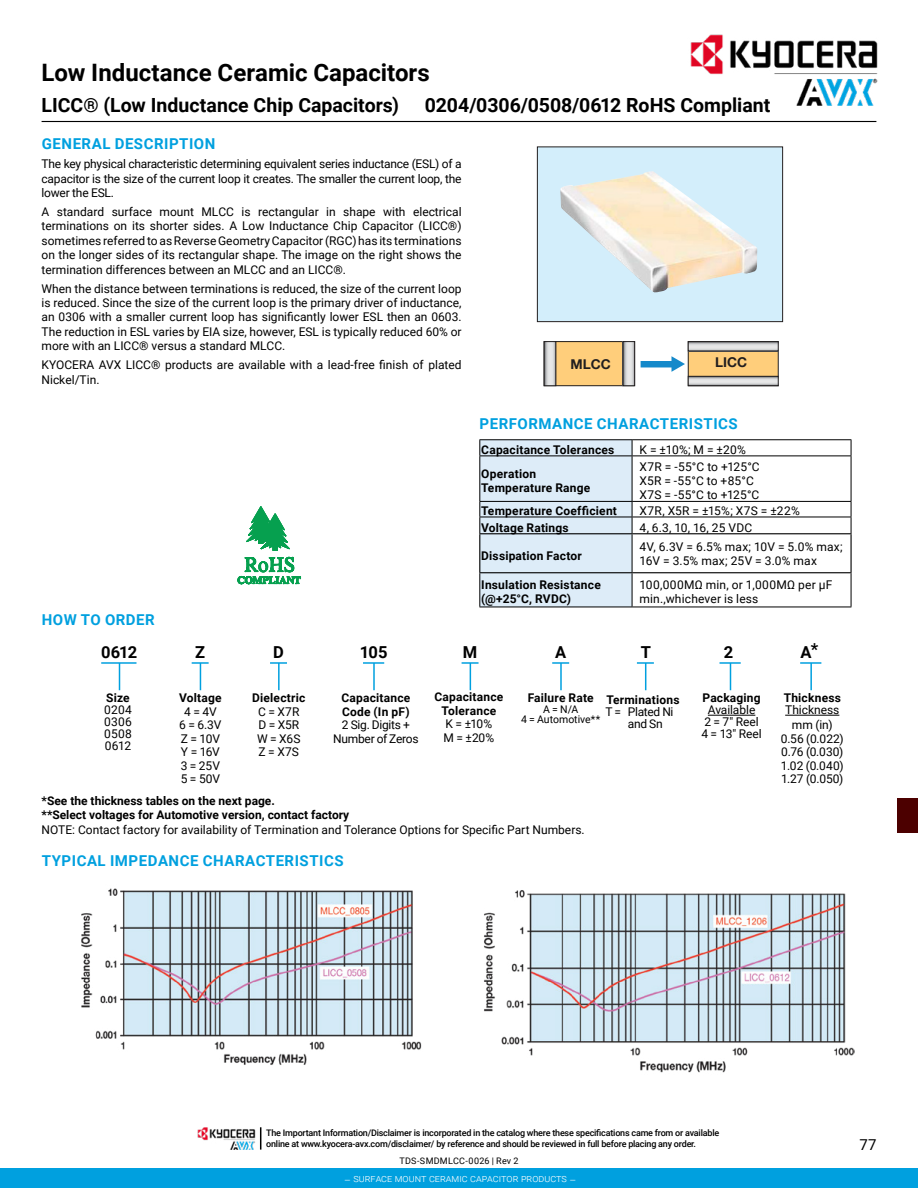
<style>
.page{position:relative;width:918px;height:1188px;background:#fff}
.page>*{position:absolute;margin:0;border:0;box-sizing:border-box;transform-origin:0 0}
.t1{font:700 24px "Roboto";color:#000}
.t2{font:700 19.5px "Roboto";color:#000}
.t3{font:700 16.5px "Roboto";letter-spacing:-.045em;color:#000}
.t4{font:700 15px "Roboto";letter-spacing:.035em;color:#00a0df}
.t5{font:15px "Roboto";color:#000}
.t6{font:700 13.5px "Helvetica Neue";color:#211e1f}
.t7{font:12px/14.4px "Roboto";color:#000;text-align:justify}
.t8{font:700 12px/14.4px "Roboto";letter-spacing:.015em;color:#000}
.t9{font:12px/12px "Roboto";letter-spacing:-.025em;color:#000}
.t10{font:12px "Roboto";letter-spacing:.02em;color:#000}
.t11{font:300 10.5px "Roboto";color:#fff}
.t12{font:10.5px/10.5px "Roboto";color:#000;text-align:center}
.t13{font:500 9px/10.8px "Roboto";letter-spacing:-.025em;color:#000}
.t14{font:9px "Roboto";letter-spacing:.03em;color:#000}
</style>
<div class="page">
<hr style="left:42px;top:121px;width:834px;height:1px;background:#000">
<div style="left:897px;top:799px;width:21px;height:34px;background:#4c0000"></div>
<hr style="left:479px;top:439px;width:153px;height:1px;background:#000">
<hr style="left:632px;top:439px;width:219px;height:1px;background:#000">
<svg style="left:851px;top:440px;width:1px;height:16px"></svg>
<hr style="left:632px;top:456px;width:219px;height:1px;background:#000">
<hr style="left:851px;top:456px;width:1px;height:45px;background:#000">
<hr style="left:632px;top:501px;width:219px;height:1px;background:#000">
<hr style="left:632px;top:517px;width:219px;height:1px;background:#000">
<svg style="left:479px;top:440px;width:154px;height:167px;background:#d4e3ee"></svg>
<svg style="left:851px;top:502px;width:1px;height:31px"></svg>
<hr style="left:632px;top:534px;width:1px;height:38px;background:#000">
<hr style="left:479px;top:573px;width:1px;height:34px;background:#000">
<hr style="left:632px;top:573px;width:1px;height:34px;background:#000">
<hr style="left:851px;top:573px;width:1px;height:34px;background:#000">
<hr style="left:479px;top:607px;width:153px;height:1px;background:#000">
<hr style="left:632px;top:607px;width:219px;height:1px;background:#000">
<hr style="left:479px;top:533px;width:153px;height:1px;background:#000">
<hr style="left:479px;top:534px;width:1px;height:38px;background:#000">
<hr style="left:632px;top:533px;width:220px;height:1px;background:#000">
<hr style="left:850px;top:534px;width:2px;height:38px;background:#000">
<hr style="left:479px;top:572px;width:153px;height:1px;background:#000">
<hr style="left:632px;top:572px;width:220px;height:1px;background:#000">
<div style="left:544px;top:342px;width:90px;height:44px;background:#ffce7b"></div>
<div style="left:544px;top:341px;width:91px;height:45px;border:1px solid #211e1f"></div>
<svg style="left:625px;top:343px;width:8px;height:41px"></svg>
<div style="left:623px;top:341px;width:12px;height:45px;border:1px solid #211e1f"></div>
<svg style="left:546px;top:343px;width:8px;height:41px"></svg>
<div style="left:544px;top:341px;width:12px;height:45px;border:1px solid #211e1f"></div>
<div style="left:688px;top:342px;width:90px;height:44px;background:#ffce7b"></div>
<div style="left:688px;top:341px;width:91px;height:45px;border:1px solid #211e1f"></div>
<svg style="left:690px;top:378px;width:87px;height:6px"></svg>
<div style="left:688px;top:376px;width:91px;height:10px;border:1px solid #211e1f"></div>
<svg style="left:690px;top:343px;width:87px;height:6px"></svg>
<div style="left:688px;top:341px;width:91px;height:10px;border:1px solid #211e1f"></div>
<svg style="left:641px;top:356px;width:44px;height:16px"></svg>
<div style="left:538px;top:147px;width:244px;height:174px;background:#d3eefb"></div>
<img style="left:560px;top:171px;width:197px;height:122px">
<div style="left:537px;top:147px;width:246px;height:175px;border:1px solid #221f20"></div>
<hr style="left:708px;top:715px;width:47px;height:1px;background:#000">
<hr style="left:785px;top:715px;width:54px;height:1px;background:#000">
<hr style="left:101px;top:662px;width:36px;height:2px;background:#00a0df">
<svg style="left:119px;top:664px;width:1px;height:26px"></svg>
<svg style="left:216px;top:120px;width:104px;height:544px"></svg>
<hr style="left:278px;top:663px;width:2px;height:27px;background:#00a0df">
<svg style="left:192px;top:662px;width:17px;height:28px"></svg>
<svg style="left:462px;top:662px;width:17px;height:28px"></svg>
<svg style="left:552px;top:662px;width:17px;height:2px"></svg>
<hr style="left:560px;top:663px;width:2px;height:27px;background:#00a0df">
<hr style="left:720px;top:662px;width:21px;height:2px;background:#00a0df">
<svg style="left:730px;top:664px;width:1px;height:26px"></svg>
<hr style="left:800px;top:662px;width:21px;height:2px;background:#00a0df">
<hr style="left:810px;top:663px;width:2px;height:27px;background:#00a0df">
<svg style="left:637px;top:662px;width:17px;height:28px"></svg>
<hr style="left:363px;top:662px;width:21px;height:2px;background:#00a0df">
<hr style="left:373px;top:663px;width:2px;height:27px;background:#00a0df">
<img style="left:81px;top:888px;width:774px;height:185px">
<img style="left:669px;top:34px;width:209px;height:87px">
<div style="left:0;top:1169px;width:918px;height:19px;background:#00a0df"></div>
<img style="left:198px;top:1127px;width:57px;height:23px">
<svg style="left:260px;top:1127px;width:1px;height:23px"></svg>
<h1 class="t1" style="left:42px;top:55px;width:390px">Low Inductance Ceramic Capacitors</h1>
<h2 class="t2" style="left:425px;top:92px;width:347px">0204/0306/0508/0612 RoHS Compliant</h2>
<p class="t4" style="left:42px;top:133px;width:175px">GENERAL DESCRIPTION</p>
<p class="t7" style="left:42px;top:156px;width:422px">The key physical characteristic determining equivalent series inductance (ESL) of a capacitor is the size of the current loop it creates. The smaller the current loop, the lower the ESL.</p>
<p class="t7" style="left:42px;top:204px;width:422px">A standard surface mount MLCC is rectangular in shape with electrical terminations on its shorter sides. A Low Inductance Chip Capacitor (LICC®) sometimes referred to as Reverse Geometry Capacitor (RGC) has its terminations on the longer sides of its rectangular shape. The image on the right shows the termination differences between an MLCC and an LICC®.</p>
<p class="t7" style="left:42px;top:281px;width:422px">When the distance between terminations is reduced, the size of the current loop is reduced. Since the size of the current loop is the primary driver of inductance, an 0306 with a smaller current loop has significantly lower ESL then an 0603.<br>The reduction in ESL varies by EIA size, however, ESL is typically reduced 60% or more with an LICC® versus a standard MLCC.</p>
<p class="t7" style="left:42px;top:357px;width:422px">KYOCERA AVX LICC® products are available with a lead-free finish of plated<br>Nickel/Tin.</p>
<h2 class="t2" style="left:42px;top:92px;width:359px">LICC® (Low Inductance Chip Capacitors)</h2>
<p class="t6" style="left:570px;top:355px;width:42px">MLCC</p>
<p class="t6" style="left:715px;top:354px;width:33px">LICC</p>
<p class="t4" style="left:480px;top:413px;width:260px">PERFORMANCE CHARACTERISTICS</p>
<p class="t8" style="left:481px;top:442px;width:135px">Capacitance Tolerances</p>
<p class="t7" style="left:640px;top:442px;width:108px">K = ±10%; M = ±20%</p>
<p class="t8" style="left:481px;top:466px;width:111px">Operation<br>Temperature Range</p>
<p class="t7" style="left:640px;top:459px;width:122px;text-align:left">X7R = -55°C to +125°C<br>X5R = -55°C to +85°C<br>X7S = -55°C to +125°C</p>
<p class="t8" style="left:481px;top:504px;width:137px">Temperature Coefficient</p>
<p class="t10" style="left:640px;top:503px;width:162px">X7R, X5R = ±15%; X7S = ±22%</p>
<p class="t8" style="left:481px;top:520px;width:89px">Voltage Ratings</p>
<p class="t7" style="left:640px;top:520px;width:114px">4, 6.3, 10, 16, 25 VDC</p>
<p class="t8" style="left:481px;top:548px;width:102px">Dissipation Factor</p>
<p class="t7" style="left:640px;top:539px;width:205px">4V, 6.3V = 6.5% max; 10V = 5.0% max;<br>16V = 3.5% max; 25V = 3.0% max</p>
<p class="t8" style="left:481px;top:577px;width:121px">Insulation Resistance (@+25°C, RVDC)</p>
<p class="t7" style="left:640px;top:577px;width:194px">100,000MΩ min, or 1,000MΩ per μF min.,whichever is less</p>
<p class="t4" style="left:42px;top:609px;width:114px">HOW TO ORDER</p>
<h3 class="t3" style="left:101px;top:640px;width:38px">0612</h3>
<h3 class="t3" style="left:195px;top:640px;width:11px">Z</h3>
<h3 class="t3" style="left:273px;top:640px;width:12px">D</h3>
<h3 class="t3" style="left:360px;top:640px;width:29px">105</h3>
<h3 class="t3" style="left:463px;top:640px;width:16px">M</h3>
<h3 class="t3" style="left:555px;top:640px;width:13px">A</h3>
<h3 class="t3" style="left:641px;top:640px;width:12px">T</h3>
<h3 class="t3" style="left:724px;top:640px;width:11px">2</h3>
<h3 class="t3" style="left:800px;top:639px;width:19px">A*</h3>
<p class="t8" style="left:252px;top:690px;width:55px">Dielectric</p>
<p class="t7" style="left:257px;top:704px;width:45px;line-height:13.5px">C = X7R D = X5R W = X6S Z = X7S</p>
<p class="t8" style="left:434px;top:690px;width:70px;line-height:13.5px;text-align:center">Capacitance<br>Tolerance</p>
<p class="t7" style="left:444px;top:717px;width:52px;line-height:13.5px">K = ±10%<br>M = ±20%</p>
<p class="t8" style="left:702px;top:690px;width:60px">Packaging</p>
<p class="t7" style="left:701px;top:704px;width:62px;line-height:12px;text-align:center">Available<br>2 = 7" Reel<br>4 = 13" Reel</p>
<p class="t8" style="left:784px;top:690px;width:59px">Thickness</p>
<p class="t7" style="left:785px;top:702px;width:56px;line-height:15px;text-align:center">Thickness mm (in)</p>
<p class="t7" style="left:781px;top:731px;width:65px;line-height:13.5px">0.56 (0.022)<br>0.76 (0.030)<br>1.02 (0.040)<br>1.27 (0.050)</p>
<p class="t8" style="left:179px;top:690px;width:44px">Voltage</p>
<p class="t7" style="left:179px;top:704px;width:44px;line-height:13.5px;text-align:center">4 = 4V<br>6 = 6.3V<br>Z = 10V<br>Y = 16V<br>3 = 25V<br>5 = 50V</p>
<p class="t8" style="left:528px;top:690px;width:67px">Failure Rate</p>
<p class="t12" style="left:521px;top:703px;width:81px">A = N/A<br>4 = Automotive**</p>
<p class="t8" style="left:106px;top:690px;width:25px">Size</p>
<p class="t7" style="left:104px;top:704px;width:29px;line-height:12px">0204<br>0306<br>0508<br>0612</p>
<p class="t8" style="left:341px;top:691px;width:70px;line-height:13.5px">Capacitance<br>Code (In pF)</p>
<p class="t9" style="left:333px;top:718px;width:87px;line-height:13.5px;text-align:center">2 Sig. Digits +<br>Number of Zeros</p>
<p class="t8" style="left:606px;top:692px;width:75px">Terminations</p>
<p class="t9" style="left:628px;top:705px;width:47px;text-indent:-22px">T = Plated Ni and Sn</p>
<p class="t8" style="left:42px;top:793px;width:309px">*See the thickness tables on the next page.<br>**Select voltages for Automotive version, contact factory</p>
<p class="t7" style="left:42px;top:822px;width:545px">NOTE: Contact factory for availability of Termination and Tolerance Options for Specific Part Numbers.</p>
<p class="t4" style="left:42px;top:850px;width:303px">TYPICAL IMPEDANCE CHARACTERISTICS</p>
<p class="t13" style="left:266px;top:1127px;width:455px">The Important Information/Disclaimer is incorporated in the catalog where these specifications came from or available online at www.kyocera-avx.com/disclaimer/ by reference and should be reviewed in full before placing any order.</p>
<p class="t14" style="left:399px;top:1155px;width:121px">TDS-SMDMLCC-0026 | Rev 2</p>
<p class="t11" style="left:344px;top:1171px;width:234px">– SURFACE MOUNT CERAMIC CAPACITOR PRODUCTS –</p>
<p class="t5" style="left:860px;top:1134px;width:18px">77</p>
</div>
